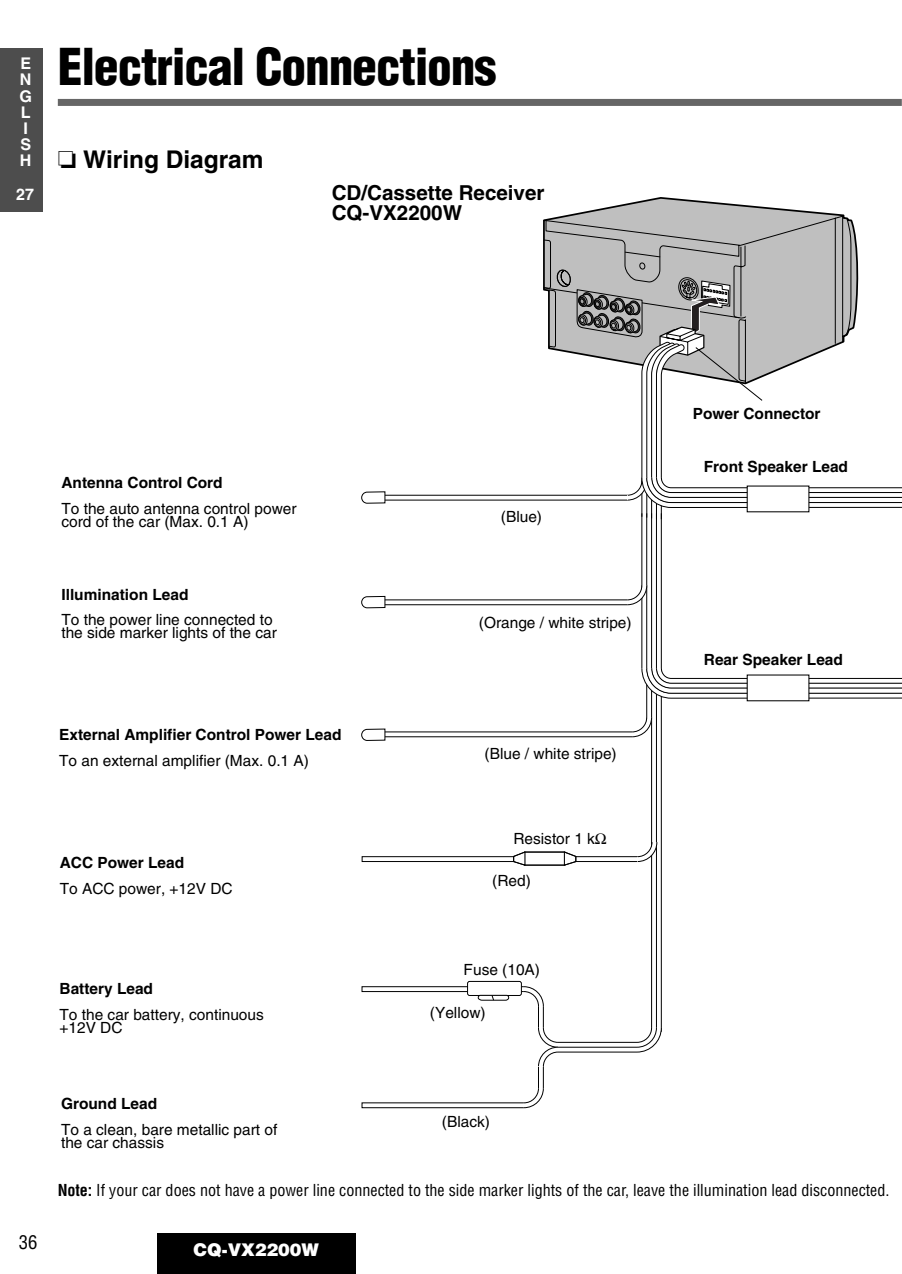
<style>
.page{position:relative;width:902px;height:1274px;background:#fff}
.page>*{position:absolute;margin:0;border:0;box-sizing:border-box;transform-origin:0 0}
.t1{font:900 condensed 49.7px "Helvetica";letter-spacing:-.025em;color:#000}
.t2{font:700 24.32px "Helvetica";color:#000}
.t3{font:700 20.65px/20.7px "Helvetica";color:#000}
.t4{font:condensed 18.55px "Helvetica";color:#000}
.t5{font:900 17.5px "Helvetica";color:#fff}
.t6{font:condensed 16.1px "Helvetica";color:#000}
.t7{font:700 16.1px/16.1px "Helvetica";color:#fff}
.t8{font:15.4px/12.8px "Helvetica";color:#000}
.t9{font:700 15.4px "Helvetica";color:#000}
.s1{font-weight:700}
</style>
<div class="page">
<svg style="left:567px;top:197px;width:291px;height:54px"></svg>
<svg style="left:543px;top:215px;width:308px;height:36px;background:#b3b3b3"></svg>
<hr style="left:641px;top:513px;width:1px;height:155px;background:#000">
<hr style="left:646px;top:513px;width:1px;height:212px;background:#000">
<hr style="left:651px;top:513px;width:1px;height:524px;background:#000">
<hr style="left:656px;top:513px;width:1px;height:517px;background:#000">
<hr style="left:660px;top:513px;width:1px;height:519px;background:#000">
<svg style="left:626px;top:585px;width:21px;height:20px"></svg>
<div style="left:376px;top:600px;width:251px;height:5px;background:#fff"></div>
<hr style="left:376px;top:604px;width:251px;height:1px;background:#000">
<hr style="left:376px;top:600px;width:251px;height:1px;background:#000">
<hr style="left:384px;top:500px;width:243px;height:1px;background:#000">
<hr style="left:384px;top:495px;width:243px;height:1px;background:#000">
<svg style="left:636px;top:1027px;width:25px;height:26px"></svg>
<div style="left:361px;top:986px;width:163px;height:6px;border:1px solid #000"></div>
<div style="left:467px;top:981px;width:54px;height:15px;background:#fff;border:1px solid #000;border-radius:2px"></div>
<svg style="left:477px;top:995px;width:32px;height:6px"></svg>
<svg style="left:637px;top:841px;width:20px;height:21px"></svg>
<div style="left:361px;top:856px;width:276px;height:6px;border:1px solid #000"></div>
<hr style="left:374px;top:736px;width:258px;height:1px;background:#000">
<hr style="left:374px;top:732px;width:258px;height:1px;background:#000">
<hr style="left:557px;top:1052px;width:79px;height:1px;background:#000">
<hr style="left:557px;top:1047px;width:79px;height:1px;background:#000">
<hr style="left:557px;top:1042px;width:79px;height:1px;background:#000">
<div style="left:361px;top:1103px;width:163px;height:5px;border:1px solid #000"></div>
<svg style="left:523px;top:986px;width:35px;height:122px"></svg>
<svg style="left:631px;top:633px;width:270px;height:111px"></svg>
<div style="left:746px;top:675px;width:63px;height:26px;background:#fff"></div>
<svg style="left:361px;top:491px;width:25px;height:13px"></svg>
<svg style="left:361px;top:596px;width:25px;height:12px"></svg>
<svg style="left:361px;top:728px;width:25px;height:13px"></svg>
<svg style="left:512px;top:851px;width:64px;height:15px"></svg>
<svg style="left:542px;top:251px;width:359px;height:302px"></svg>
<div style="left:157px;top:1233px;width:198px;height:41px;background:#000"></div>
<div style="left:0;top:179px;width:43px;height:33px;background:#4d4d4d"></div>
<div style="left:0;top:48px;width:43px;height:131px;background:#4d4d4d"></div>
<div style="left:58px;top:99px;width:843px;height:7px;background:#666"></div>
<p class="t7" style="left:19px;top:57px;width:14px">E<br>N<br>G<br>L<br>I<br>S<br>H</p>
<h1 class="t1" style="left:58px;top:48px;width:440px">Electrical Connections</h1>
<h2 class="t2" style="left:58px;top:150px;width:207px">❏ Wiring Diagram</h2>
<p class="t7" style="left:16px;top:187px;width:19px">27</p>
<h3 class="t3" style="left:331px;top:184px;width:214px">CD/Cassette Receiver<br>CQ-VX2200W</h3>
<p class="t9" style="left:61px;top:477px;width:163px">Antenna Control Cord</p>
<p class="t8" style="left:61px;top:504px;width:237px">To the auto antenna control power cord of the car (Max. 0.1 A)</p>
<p class="t9" style="left:61px;top:589px;width:128px">Illumination Lead</p>
<p class="t8" style="left:61px;top:615px;width:217px">To the power line connected to the side marker lights of the car</p>
<p class="t8" style="left:500px;top:511px;width:43px">(Blue)</p>
<p class="t8" style="left:478px;top:618px;width:154px">(Orange / white stripe)</p>
<p class="t9" style="left:59px;top:729px;width:284px">External Amplifier Control Power Lead</p>
<p class="t8" style="left:59px;top:755px;width:251px">To an external amplifier (Max. 0.1 A)</p>
<p class="t8" style="left:484px;top:748px;width:134px">(Blue / white stripe)</p>
<p class="t9" style="left:60px;top:857px;width:126px">ACC Power Lead</p>
<p class="t8" style="left:60px;top:884px;width:174px">To ACC power, +12V DC</p>
<p class="t8" style="left:513px;top:834px;width:83px">Resistor 1 k</p>
<p class="t8" style="left:492px;top:876px;width:40px">(Red)</p>
<p class="t9" style="left:692px;top:408px;width:129px">Power Connector</p>
<p class="t9" style="left:703px;top:461px;width:146px">Front Speaker Lead</p>
<p class="t9" style="left:703px;top:654px;width:140px">Rear Speaker Lead</p>
<p class="t9" style="left:59px;top:983px;width:95px">Battery Lead</p>
<p class="t8" style="left:59px;top:1009px;width:206px">To the car battery, continuous +12V DC</p>
<p class="t8" style="left:463px;top:965px;width:78px">Fuse (10A)</p>
<p class="t8" style="left:430px;top:1007px;width:57px">(Yellow)</p>
<p class="t4" style="left:19px;top:1235px;width:20px">36</p>
<p class="t9" style="left:61px;top:1098px;width:98px">Ground Lead</p>
<p class="t8" style="left:61px;top:1124px;width:218px">To a clean, bare metallic part of the car chassis</p>
<p class="t8" style="left:442px;top:1117px;width:50px">(Black)</p>
<p class="t6" style="left:58px;top:1184px;width:833px"><span class="s1">Note:</span> If your car does not have a power line connected to the side marker lights of the car, leave the illumination lead disconnected.</p>
<p class="t5" style="left:193px;top:1243px;width:127px">CQ-VX2200W</p>
</div>
